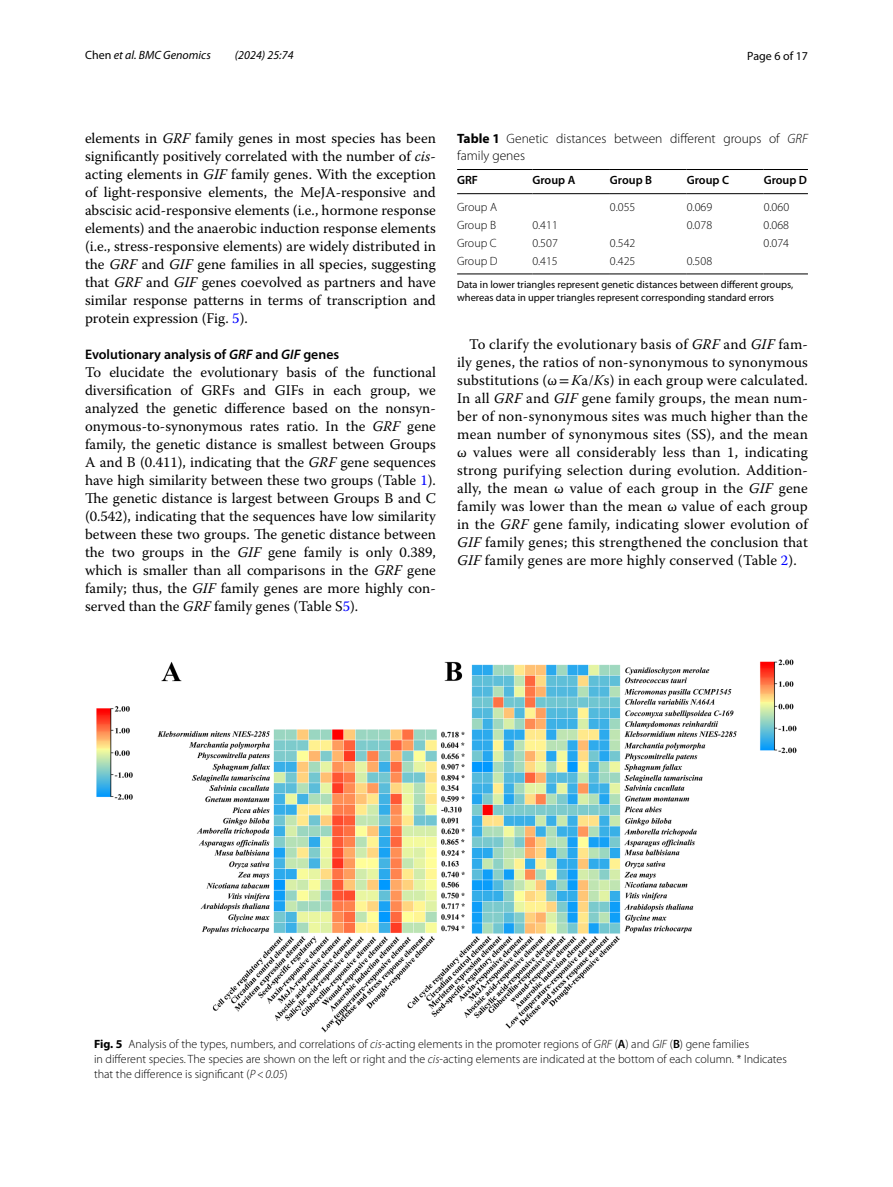
<style>
.page{position:relative;width:893px;height:1187px;background:#fff}
.page>*{position:absolute;margin:0;border:0;box-sizing:border-box;transform-origin:0 0}
.t1{font:14.7px/18px "Warnock Pro";color:#000;text-align:justify}
.t2{font:600 13.8px "Myriad Pro";color:#000}
.t3{font:300 13.5px/16.5px "Myriad Pro";color:#000}
.t4{font:300 12px/15px "Myriad Pro";color:#000}
.t5{font:italic 12px "Myriad Pro";color:#000}
.t6{font:600 12px "Myriad Pro";color:#000}
.t7{font:12px "Myriad Pro";color:#000}
.t8{font:10.5px/12.8px "Myriad Pro";color:#000}
.s1{font-style:normal}
.s2{font-style:italic}
.s3{color:#00f}
.s4{font-weight:700}
.s5{font-family:"STIX"}
.s6{font-weight:600}
</style>
<div class="page">
<img style="left:96px;top:659px;width:701px;height:373px">
<hr style="left:457px;top:169px;width:75px;height:1px;background:#000">
<hr style="left:457px;top:193px;width:75px;height:1px;background:#000">
<hr style="left:532px;top:169px;width:78px;height:1px;background:#000">
<hr style="left:532px;top:193px;width:78px;height:1px;background:#000">
<hr style="left:610px;top:169px;width:77px;height:1px;background:#000">
<hr style="left:610px;top:193px;width:77px;height:1px;background:#000">
<hr style="left:687px;top:169px;width:77px;height:1px;background:#000">
<hr style="left:687px;top:193px;width:77px;height:1px;background:#000">
<hr style="left:764px;top:169px;width:44px;height:1px;background:#000">
<hr style="left:764px;top:193px;width:44px;height:1px;background:#000">
<hr style="left:457px;top:274px;width:75px;height:1px;background:#000">
<hr style="left:532px;top:274px;width:78px;height:1px;background:#000">
<hr style="left:610px;top:274px;width:77px;height:1px;background:#000">
<hr style="left:687px;top:274px;width:77px;height:1px;background:#000">
<hr style="left:764px;top:274px;width:44px;height:1px;background:#000">
<p class="t5" style="left:85px;top:48px;width:127px"><span class="s1">Chen</span> et al. BMC Genomics</p>
<p class="t5" style="left:235px;top:48px;width:60px">(2024) 25:74</p>
<p class="t7" style="left:747px;top:48px;width:62px">Page 6 of 17</p>
<p class="t1" style="left:85px;top:128px;width:352px">elements in <span class="s2">GRF</span> family genes in most species has been significantly positively correlated with the number of <span class="s2">cis&shy;</span>acting elements in <span class="s2">GIF</span> family genes. With the exception of light-responsive elements, the MeJA-responsive and abscisic acid-responsive elements (i.e., hormone response elements) and the anaerobic induction response elements (i.e., stress-responsive elements) are widely distributed in the <span class="s2">GRF</span> and <span class="s2">GIF</span> gene families in all species, suggesting that <span class="s2">GRF</span> and <span class="s2">GIF</span> genes coevolved as partners and have similar response patterns in terms of transcription and protein expression (Fig. <span class="s3">5</span>).</p>
<p class="t2" style="left:85px;top:345px;width:256px">Evolutionary analysis of <span class="s2">GRF</span> and <span class="s2">GIF</span> genes</p>
<p class="t1" style="left:85px;top:362px;width:352px">To elucidate the evolutionary basis of the functional diversification of GRFs and GIFs in each group, we analyzed the genetic difference based on the nonsyn&shy;onymous-to-synonymous rates ratio. In the <span class="s2">GRF</span> gene family, the genetic distance is smallest between Groups A and B (0.411), indicating that the <span class="s2">GRF</span> gene sequences have high similarity between these two groups (Table <span class="s3">1</span>).<br>The genetic distance is largest between Groups B and C (0.542), indicating that the sequences have low similarity between these two groups. The genetic distance between the two groups in the <span class="s2">GIF</span> gene family is only 0.389, which is smaller than all comparisons in the <span class="s2">GRF</span> gene family; thus, the <span class="s2">GIF</span> family genes are more highly con&shy;served than the <span class="s2">GRF</span> family genes (Table S<span class="s3">5</span>).</p>
<p class="t3" style="left:457px;top:130px;width:352px"><span class="s4">Table 1</span> Genetic distances between different groups of <span class="s2">GRF </span>family genes</p>
<p class="t6" style="left:457px;top:172px;width:22px">GRF</p>
<p class="t6" style="left:532px;top:172px;width:44px">Group A</p>
<p class="t6" style="left:610px;top:172px;width:44px">Group B</p>
<p class="t6" style="left:687px;top:172px;width:44px">Group C</p>
<p class="t6" style="left:764px;top:172px;width:45px">Group D</p>
<p class="t4" style="left:457px;top:199px;width:41px">Group A</p>
<p class="t4" style="left:610px;top:199px;width:27px">0.055</p>
<p class="t4" style="left:687px;top:199px;width:27px">0.069</p>
<p class="t4" style="left:764px;top:199px;width:27px">0.060</p>
<p class="t4" style="left:457px;top:218px;width:40px">Group B</p>
<p class="t4" style="left:532px;top:218px;width:27px">0.411</p>
<p class="t4" style="left:687px;top:218px;width:27px">0.078</p>
<p class="t4" style="left:764px;top:218px;width:27px">0.068</p>
<p class="t4" style="left:457px;top:236px;width:41px">Group C</p>
<p class="t4" style="left:532px;top:236px;width:27px">0.507</p>
<p class="t4" style="left:610px;top:236px;width:27px">0.542</p>
<p class="t4" style="left:764px;top:236px;width:27px">0.074</p>
<p class="t4" style="left:457px;top:254px;width:42px">Group D</p>
<p class="t4" style="left:532px;top:254px;width:27px">0.415</p>
<p class="t4" style="left:610px;top:254px;width:27px">0.425</p>
<p class="t4" style="left:687px;top:254px;width:27px">0.508</p>
<p class="t8" style="left:457px;top:278px;width:338px">Data in lower triangles represent genetic distances between different groups, whereas data in upper triangles represent corresponding standard errors</p>
<p class="t1" style="left:457px;top:335px;width:352px;text-indent:12px">To clarify the evolutionary basis of <span class="s2">GRF</span> and <span class="s2">GIF</span> fam&shy;ily genes, the ratios of non-synonymous to synonymous substitutions (ω<span class="s5">=</span><span class="s2">K</span>a/<span class="s2">K</span>s) in each group were calculated.<br>In all <span class="s2">GRF</span> and <span class="s2">GIF</span> gene family groups, the mean num&shy;ber of non-synonymous sites was much higher than the mean number of synonymous sites (SS), and the mean ω values were all considerably less than 1, indicating strong purifying selection during evolution. Addition&shy;ally, the mean ω value of each group in the <span class="s2">GIF</span> gene family was lower than the mean ω value of each group in the <span class="s2">GRF</span> gene family, indicating slower evolution of <span class="s2">GIF</span> family genes; this strengthened the conclusion that <span class="s2">GIF</span> family genes are more highly conserved (Table <span class="s3">2</span>).</p>
<p class="t4" style="left:94px;top:1036px;width:694px"><span class="s4">Fig. 5</span> Analysis of the types, numbers, and correlations of <span class="s2">cis</span>-acting elements in the promoter regions of <span class="s2">GRF</span> (<span class="s6">A</span>) and <span class="s2">GIF</span> (<span class="s6">B</span>) gene families<br>in different species. The species are shown on the left or right and the <span class="s2">cis</span>-acting elements are indicated at the bottom of each column. * Indicates that the difference is significant (<span class="s2">P&lt;0.05</span>)</p>
</div>
